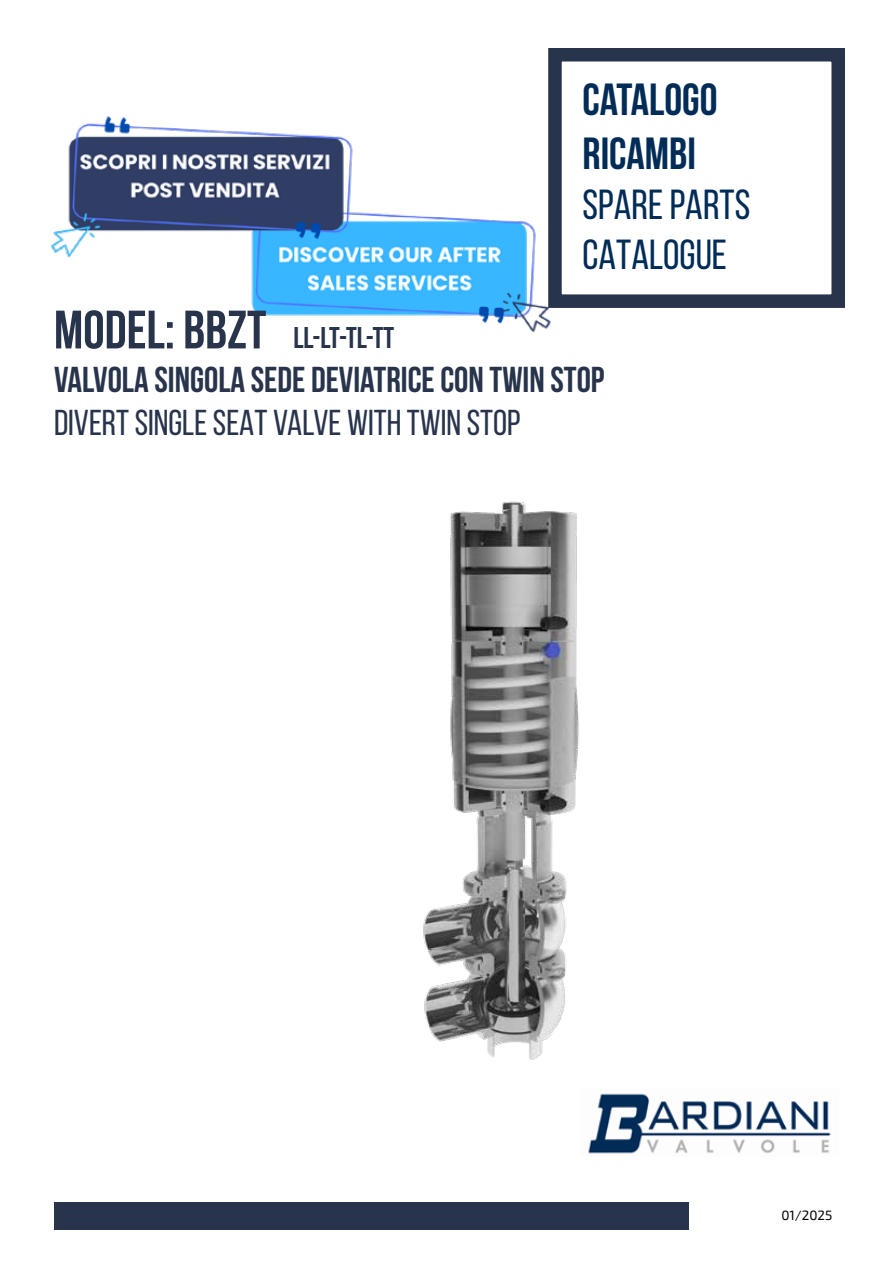
<style>
.page{position:relative;width:893px;height:1263px;background:#fff}
.page>*{position:absolute;margin:0;border:0;box-sizing:border-box;transform-origin:0 0}
.t1{font:700 54px "Bebas Neue";color:#28344c}
.t2{font:700 45px/54px "Bebas Neue";color:#002c57}
.t3{font:42px/50.4px "Bebas Neue";color:#002c57}
.t4{font:700 36px "Bebas Neue";color:#28344c}
.t5{font:36px "Bebas Neue";color:#28344c}
.t6{font:700 30px "Bebas Neue";color:#27344c}
.t7{font:13.5px "Exo Soft";color:#000}
</style>
<div class="page">
<img style="left:588px;top:1093px;width:243px;height:61px">
<div style="left:548px;top:48px;width:297px;height:260px;border:14px solid #28344c"></div>
<img style="left:50px;top:48px;width:503px;height:284px">
<div style="left:55px;top:1202px;width:634px;height:28px;background:#28344c"></div>
<img style="left:423px;top:501px;width:156px;height:559px">
<p class="t2" style="left:583px;top:71px;width:137px">CATALOGO<br>RICAMBI</p>
<p class="t3" style="left:583px;top:179px;width:169px">SPARE PARTS<br>CATALOGUE</p>
<h1 class="t1" style="left:54px;top:300px;width:214px">MODEL: BBZT</h1>
<p class="t4" style="left:54px;top:359px;width:552px">VALVOLA SINGOLA SEDE DEVIATRICE CON TWIN STOP</p>
<p class="t5" style="left:54px;top:403px;width:468px">DIVERT SINGLE SEAT VALVE WITH TWIN STOP</p>
<p class="t6" style="left:293px;top:321px;width:102px">LL-LT-TL-TT</p>
<p class="t7" style="left:781px;top:1207px;width:52px">01/2025</p>
</div>
